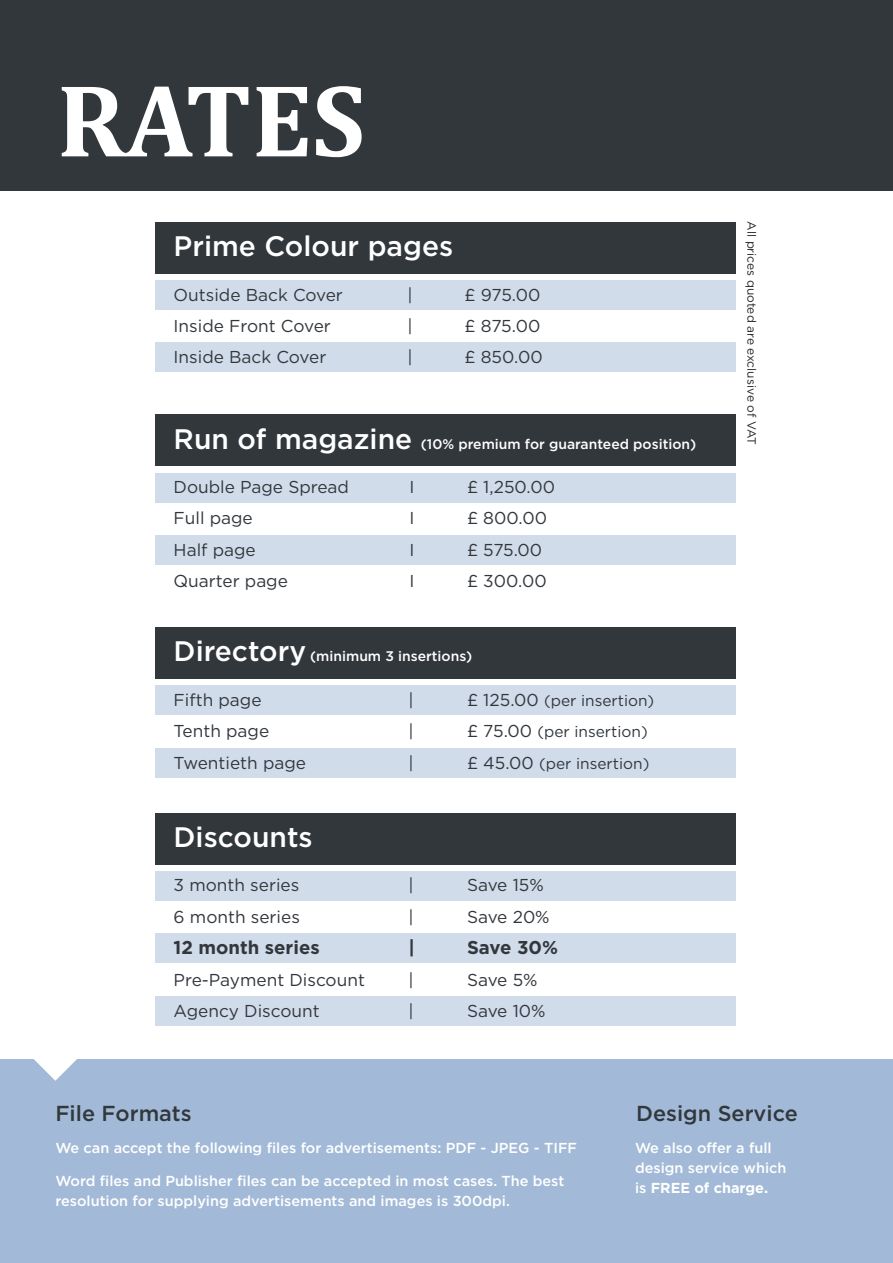
<style>
.page{position:relative;width:893px;height:1263px;background:#fff}
.page>*{position:absolute;margin:0;border:0;box-sizing:border-box;transform-origin:0 0}
.t1{font:700 104.1px "Cambria";color:#fff}
.t2{font:500 28.2px "Gotham";color:#fff}
.t3{font:500 21.6px "Gotham";color:#32373c}
.t4{font:700 18.6px "Gotham";color:#32373c}
.t5{font:17.25px "Gotham";color:#32373c}
.t6{font:15.45px "Gotham";color:#32373c}
.t7{font:500 14.4px/20.2px "Gotham";color:#fff}
.t8{font:500 13.95px "Gotham";color:#fff}
.t9{font:12px "Gotham";color:#272526}
.s1{font-size:28.2px}
.s2{font-size:17.25px}
.s3{font-weight:700}
</style>
<div class="page">
<div style="left:0;top:1059px;width:893px;height:204px;background:#a2bad7"></div>
<div style="left:0;top:0;width:893px;height:191px;background:#32373c"></div>
<div style="left:155px;top:222px;width:580px;height:51px;background:#32373c"></div>
<div style="left:155px;top:280px;width:580px;height:30px;background:#d1dceb"></div>
<div style="left:155px;top:343px;width:580px;height:29px;background:#d1dceb"></div>
<svg style="left:34px;top:1059px;width:43px;height:22px"></svg>
<div style="left:155px;top:627px;width:580px;height:52px;background:#32373c"></div>
<div style="left:155px;top:685px;width:580px;height:30px;background:#d1dceb"></div>
<div style="left:155px;top:748px;width:580px;height:29px;background:#d1dceb"></div>
<div style="left:155px;top:813px;width:580px;height:51px;background:#32373c"></div>
<div style="left:155px;top:871px;width:580px;height:30px;background:#d1dceb"></div>
<div style="left:155px;top:933px;width:580px;height:29px;background:#d1dceb"></div>
<div style="left:155px;top:996px;width:580px;height:30px;background:#d1dceb"></div>
<div style="left:155px;top:415px;width:580px;height:51px;background:#32373c"></div>
<div style="left:155px;top:473px;width:580px;height:29px;background:#d1dceb"></div>
<div style="left:155px;top:535px;width:580px;height:30px;background:#d1dceb"></div>
<h1 class="t1" style="left:57px;top:60px;width:310px">RATES</h1>
<h2 class="t2" style="left:174px;top:236px;width:281px">Prime Colour pages</h2>
<p class="t5" style="left:174px;top:288px;width:171px">Outside Back Cover</p>
<p class="t5" style="left:407px;top:288px;width:7px">|</p>
<p class="t5" style="left:464px;top:288px;width:77px">£ 975.00</p>
<p class="t5" style="left:174px;top:320px;width:159px">Inside Front Cover</p>
<p class="t5" style="left:407px;top:320px;width:7px">|</p>
<p class="t5" style="left:464px;top:320px;width:77px">£ 875.00</p>
<p class="t5" style="left:174px;top:351px;width:154px">Inside Back Cover</p>
<p class="t5" style="left:407px;top:351px;width:7px">|</p>
<p class="t5" style="left:464px;top:351px;width:80px">£ 850.00</p>
<p class="t8" style="left:174px;top:439px;width:524px"><span class="s1">Run of magazine</span> (10% premium for guaranteed position)</p>
<p class="t5" style="left:174px;top:481px;width:177px">Double Page Spread</p>
<p class="t5" style="left:410px;top:481px;width:7px">I</p>
<p class="t5" style="left:467px;top:481px;width:90px">£ 1,250.00</p>
<p class="t5" style="left:174px;top:512px;width:81px">Full page</p>
<p class="t5" style="left:410px;top:512px;width:7px">I</p>
<p class="t5" style="left:467px;top:512px;width:81px">£ 800.00</p>
<p class="t5" style="left:174px;top:544px;width:84px">Half page</p>
<p class="t5" style="left:410px;top:544px;width:7px">I</p>
<p class="t5" style="left:467px;top:544px;width:77px">£ 575.00</p>
<p class="t5" style="left:174px;top:575px;width:116px">Quarter page</p>
<p class="t5" style="left:410px;top:575px;width:7px">I</p>
<p class="t5" style="left:467px;top:575px;width:81px">£ 300.00</p>
<p class="t8" style="left:174px;top:652px;width:300px"><span class="s1">Directory</span> (minimum 3 insertions)</p>
<p class="t5" style="left:174px;top:694px;width:89px">Fifth page</p>
<p class="t5" style="left:408px;top:694px;width:7px">|</p>
<p class="t6" style="left:467px;top:695px;width:189px"><span class="s2">£ 125.00</span> (per insertion)</p>
<p class="t5" style="left:174px;top:725px;width:97px">Tenth page</p>
<p class="t5" style="left:408px;top:725px;width:7px">|</p>
<p class="t6" style="left:467px;top:726px;width:182px"><span class="s2">£ 75.00</span> (per insertion)</p>
<p class="t5" style="left:174px;top:756px;width:134px">Twentieth page</p>
<p class="t5" style="left:408px;top:756px;width:7px">|</p>
<p class="t6" style="left:467px;top:758px;width:184px"><span class="s2">£ 45.00</span> (per insertion)</p>
<h2 class="t2" style="left:174px;top:827px;width:141px">Discounts</h2>
<p class="t5" style="left:174px;top:879px;width:127px">3 month series</p>
<p class="t5" style="left:408px;top:879px;width:7px">|</p>
<p class="t5" style="left:467px;top:879px;width:78px">Save 15%</p>
<p class="t5" style="left:174px;top:911px;width:128px">6 month series</p>
<p class="t5" style="left:408px;top:911px;width:7px">|</p>
<p class="t5" style="left:467px;top:911px;width:84px">Save 20%</p>
<p class="t4" style="left:174px;top:941px;width:148px">12 month series</p>
<p class="t4" style="left:408px;top:941px;width:8px">|</p>
<p class="t4" style="left:467px;top:941px;width:93px">Save 30%</p>
<p class="t5" style="left:174px;top:973px;width:193px">Pre-Payment Discount</p>
<p class="t5" style="left:408px;top:973px;width:7px">|</p>
<p class="t5" style="left:467px;top:973px;width:72px">Save 5%</p>
<p class="t5" style="left:174px;top:1005px;width:148px">Agency Discount</p>
<p class="t5" style="left:408px;top:1005px;width:7px">|</p>
<p class="t5" style="left:467px;top:1005px;width:80px">Save 10%</p>
<p class="t9" style="left:756px;top:221px;width:225px;rotate:90deg">All prices quoted are exclusive of VAT</p>
<p class="t3" style="left:55px;top:1105px;width:138px">File Formats</p>
<p class="t3" style="left:636px;top:1105px;width:163px">Design Service</p>
<p class="t7" style="left:55px;top:1139px;width:523px">We can accept the following files for advertisements: PDF - JPEG - TIFF</p>
<p class="t7" style="left:55px;top:1172px;width:510px">Word files and Publisher files can be accepted in most cases. The best resolution for supplying advertisements and images is 300dpi.</p>
<p class="t7" style="left:635px;top:1139px;width:153px">We also offer a full design service which is <span class="s3">FREE of charge.</span></p>
</div>
